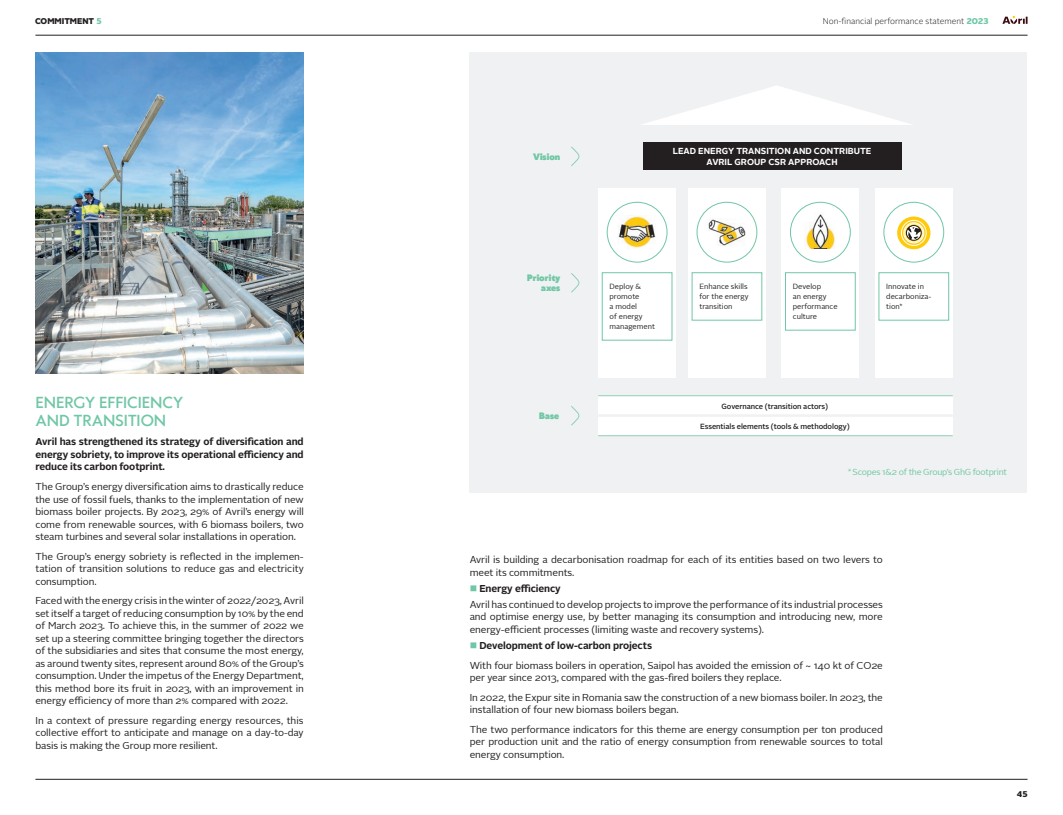
<style>
.page{position:relative;width:1063px;height:815px;background:#fff}
.page>*{position:absolute;margin:0;border:0;box-sizing:border-box;transform-origin:0 0}
.t1{font:500 15px/17.5px "Klein";color:#70c7a5}
.t2{font:10px/12.5px "Alright Sans";letter-spacing:-.01em;color:#231f20}
.t3{font:700 10px/12.5px "Alright Sans";letter-spacing:-.01em;color:#231f20}
.t4{font:700 8.75px/10.5px "Alright Sans";color:#fff;text-align:center}
.t5{font:8.75px "Alright Sans";letter-spacing:-.03em;color:#70c7a5}
.t6{font:900 8.75px/10px "Klein";letter-spacing:.01em;color:#70c7a5;text-align:right}
.t7{font:300 8.38px "Alright Sans";color:#231f20}
.t8{font:900 8.38px "Alright Sans";color:#231f20}
.t9{font:7.5px/10px "Alright Sans";color:#231f20}
.t10{font:500 7.5px "Alright Sans";letter-spacing:-.01em;color:#231f20}
.s1{color:#70c7a5}
.s2{font-weight:900;color:#70c7a5}
.s3{font-weight:700}
</style>
<div class="page">
<hr style="left:35px;top:779px;width:993px;height:1px;background:#231f20">
<svg style="left:1002px;top:16px;width:26px;height:8px"></svg>
<div style="left:470px;top:53px;width:557px;height:440px;background:#f0f1f2"></div>
<svg style="left:642px;top:86px;width:269px;height:39px"></svg>
<svg style="left:571px;top:146px;width:9px;height:20px"></svg>
<svg style="left:571px;top:273px;width:9px;height:20px"></svg>
<svg style="left:571px;top:406px;width:9px;height:20px"></svg>
<div style="left:598px;top:396px;width:355px;height:39px;background:#fff"></div>
<hr style="left:598px;top:395px;width:355px;height:1px;background:#8ed0b5">
<hr style="left:598px;top:414px;width:355px;height:3px;background:#f0f1f2">
<hr style="left:598px;top:435px;width:355px;height:1px;background:#8ed0b5">
<div style="left:875px;top:188px;width:78px;height:190px;background:#fff"></div>
<div style="left:884px;top:202px;width:60px;height:60px;border:1px solid #70c7a5;border-radius:50%"></div>
<svg style="left:897px;top:217px;width:33px;height:32px"></svg>
<div style="left:598px;top:188px;width:78px;height:190px;background:#fff"></div>
<div style="left:688px;top:188px;width:78px;height:190px;background:#fff"></div>
<div style="left:781px;top:188px;width:78px;height:190px;background:#fff"></div>
<div style="left:607px;top:202px;width:60px;height:60px;border:1px solid #70c7a5;border-radius:50%"></div>
<div style="left:697px;top:202px;width:60px;height:60px;border:1px solid #70c7a5;border-radius:50%"></div>
<div style="left:790px;top:202px;width:61px;height:60px;border:1px solid #70c7a5;border-radius:50%"></div>
<img style="left:618px;top:216px;width:38px;height:32px">
<img style="left:708px;top:219px;width:38px;height:27px">
<img style="left:806px;top:214px;width:29px;height:35px">
<div style="left:602px;top:272px;width:70px;height:68px;border:1px solid #70c7a5"></div>
<div style="left:692px;top:272px;width:70px;height:48px;border:1px solid #70c7a5"></div>
<div style="left:785px;top:272px;width:71px;height:58px;border:1px solid #70c7a5"></div>
<div style="left:879px;top:272px;width:70px;height:48px;border:1px solid #70c7a5"></div>
<svg style="left:907px;top:226px;width:14px;height:14px"></svg>
<div style="left:905px;top:224px;width:18px;height:18px;border:1px solid #fff;border-radius:50%"></div>
<div style="left:904px;top:223px;width:20px;height:20px;border:1px solid #fff;border-radius:50%"></div>
<div style="left:901px;top:220px;width:25px;height:26px;border:1px solid #fff;border-radius:50%"></div>
<div style="left:643px;top:143px;width:258px;height:27px;background:#231f20"></div>
<img style="left:35px;top:53px;width:269px;height:320px">
<hr style="left:35px;top:35px;width:993px;height:1px;background:#231f20">
<p class="t8" style="left:35px;top:15px;width:68px">COMMITMENT <span class="s1">5</span></p>
<p class="t7" style="left:823px;top:15px;width:167px">Non-financial performance statement <span class="s2">2023</span></p>
<h5 class="t1" style="left:35px;top:393px;width:149px">ENERGY EFFICIENCY<br>AND TRANSITION</h5>
<p class="t3" style="left:35px;top:436px;width:270px">Avril has strengthened its strategy of diversification and energy sobriety, to improve its operational efficiency and</p>
<p class="t3" style="left:35px;top:461px;width:131px">reduce its carbon footprint.</p>
<p class="t2" style="left:35px;top:480px;width:270px">The Group’s energy diversification aims to drastically reduce</p>
<p class="t2" style="left:35px;top:493px;width:270px;text-align:justify">the use of fossil fuels, thanks to the implementation of new biomass boiler projects. By 2023, 29% of Avril’s energy will come from renewable sources, with 6 biomass boilers, two steam turbines and several solar installations in operation.</p>
<p class="t2" style="left:35px;top:550px;width:270px">The Group’s energy sobriety is reflected in the implemen-</p>
<p class="t2" style="left:35px;top:563px;width:270px">tation of transition solutions to reduce gas and electricity consumption.</p>
<p class="t2" style="left:35px;top:595px;width:270px;text-align:justify">Faced with the energy crisis in the winter of 2022/2023, Avril set itself a target of reducing consumption by 10% by the end of March 2023. To achieve this, in the summer of 2022 we set up a steering committee bringing together the directors of the subsidiaries and sites that consume the most energy, as around twenty sites, represent around 80% of the Group’s consumption. Under the impetus of the Energy Department, this method bore its fruit in 2023, with an improvement in energy efficiency of more than 2% compared with 2022.</p>
<p class="t2" style="left:35px;top:714px;width:270px;text-align:justify">In a context of pressure regarding energy resources, this collective effort to anticipate and manage on a day-to-day basis is making the Group more resilient.</p>
<p class="t6" style="left:533px;top:151px;width:29px">Vision</p>
<p class="t4" style="left:673px;top:146px;width:200px">LEAD ENERGY TRANSITION AND CONTRIBUTE<br>AVRIL GROUP CSR APPROACH</p>
<p class="t6" style="left:527px;top:273px;width:35px">Priority axes</p>
<p class="t6" style="left:539px;top:410px;width:21px">Base</p>
<p class="t9" style="left:610px;top:282px;width:33px">Deploy &amp;</p>
<p class="t9" style="left:610px;top:292px;width:47px">promote<br>a model<br>of energy management</p>
<p class="t9" style="left:699px;top:282px;width:51px">Enhance skills for the energy transition</p>
<p class="t9" style="left:793px;top:282px;width:30px">Develop</p>
<p class="t9" style="left:793px;top:292px;width:46px">an energy performance culture</p>
<p class="t9" style="left:886px;top:282px;width:47px">Innovate in decarboniza&shy;tion*</p>
<p class="t10" style="left:722px;top:401px;width:108px">Governance (transition actors)</p>
<p class="t10" style="left:700px;top:421px;width:151px">Essentials elements (tools &amp; methodology)</p>
<p class="t5" style="left:848px;top:468px;width:160px">* Scopes 1&amp;2 of the Group’s GhG footprint</p>
<p class="t2" style="left:470px;top:554px;width:415px">Avril is building a decarbonisation roadmap for each of its entities based on two levers to meet its commitments.</p>
<p class="t2" style="left:470px;top:581px;width:415px;line-height:16px"><span class="s1">■</span> <span class="s3">Energy efficiency<br></span>Avril has continued to develop projects to improve the performance of its industrial processes</p>
<p class="t2" style="left:470px;top:611px;width:415px">and optimise energy use, by better managing its consumption and introducing new, more energy-efficient processes (limiting waste and recovery systems).</p>
<p class="t3" style="left:470px;top:639px;width:184px"><span class="s1">■</span> Development of low-carbon projects</p>
<p class="t2" style="left:470px;top:659px;width:415px">With four biomass boilers in operation, Saipol has avoided the emission of ~ 140 kt of CO2e per year since 2013, compared with the gas-fired boilers they replace.</p>
<p class="t2" style="left:470px;top:691px;width:415px">In 2022, the Expur site in Romania saw the construction of a new biomass boiler. In 2023, the installation of four new biomass boilers began.</p>
<p class="t2" style="left:470px;top:723px;width:415px;text-align:justify">The two performance indicators for this theme are energy consumption per ton produced per production unit and the ratio of energy consumption from renewable sources to total energy consumption.</p>
<p class="t8" style="left:1017px;top:788px;width:12px">45</p>
</div>
